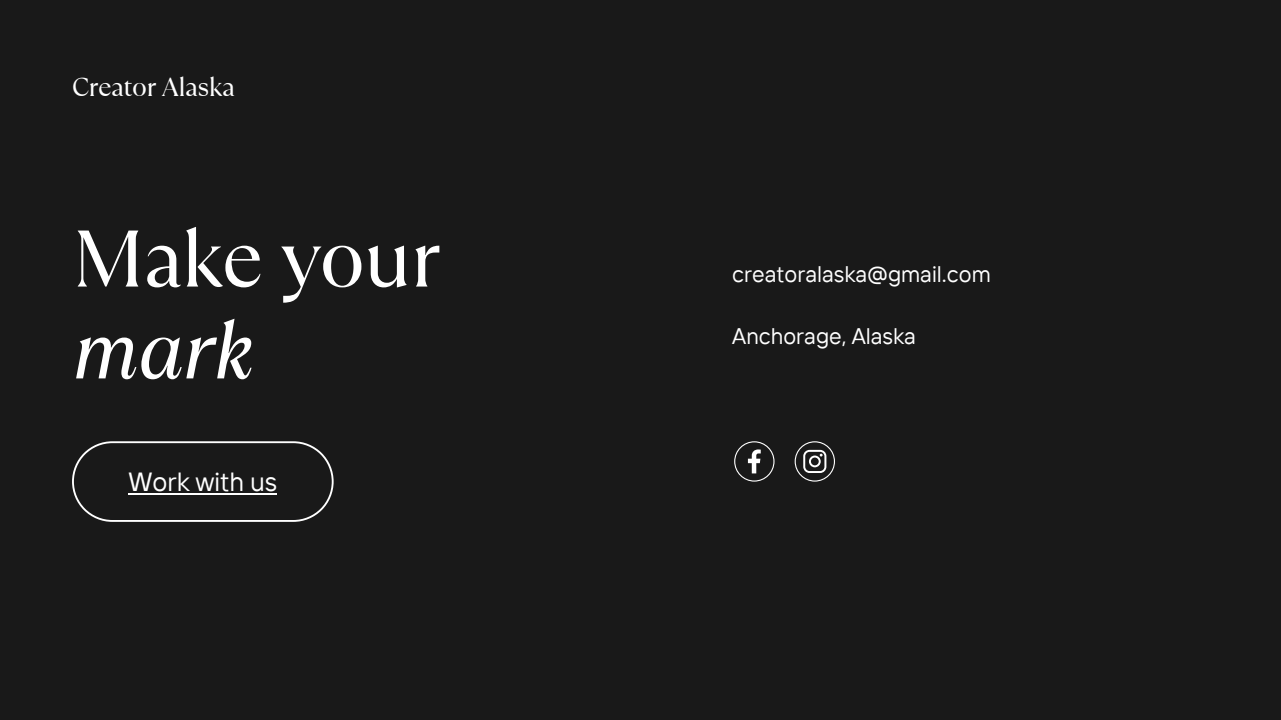
<style>
.page{position:relative;width:1281px;height:720px;background:#191919}
.page>*{position:absolute;margin:0;border:0;box-sizing:border-box;transform-origin:0 0}
.t1{font:80px/91.9px "TT Ramillas";letter-spacing:-.02em;color:#fff}
.t2{font:26.25px "TT Interphases";color:#fff}
.t3{font:26.12px "TT Ramillas";letter-spacing:-.02em;color:#fff}
.t4{font:22.5px "TT Interphases";color:#fff}
.s1{font-style:italic}
</style>
<div class="page">
<svg style="left:72px;top:441px;width:262px;height:81px"></svg>
<hr style="left:128px;top:493px;width:149px;height:2px;background:#fff">
<svg style="left:734px;top:441px;width:40px;height:41px"></svg>
<svg style="left:794px;top:441px;width:41px;height:41px"></svg>
<h2 class="t3" style="left:72px;top:69px;width:164px">Creator Alaska</h2>
<h1 class="t1" style="left:72px;top:213px;width:370px">Make your <span class="s1">mark</span></h1>
<h2 class="t2" style="left:128px;top:465px;width:150px">Work with us</h2>
<p class="t4" style="left:732px;top:260px;width:260px">creatoralaska@gmail.com</p>
<p class="t4" style="left:732px;top:322px;width:185px">Anchorage, Alaska</p>
</div>
